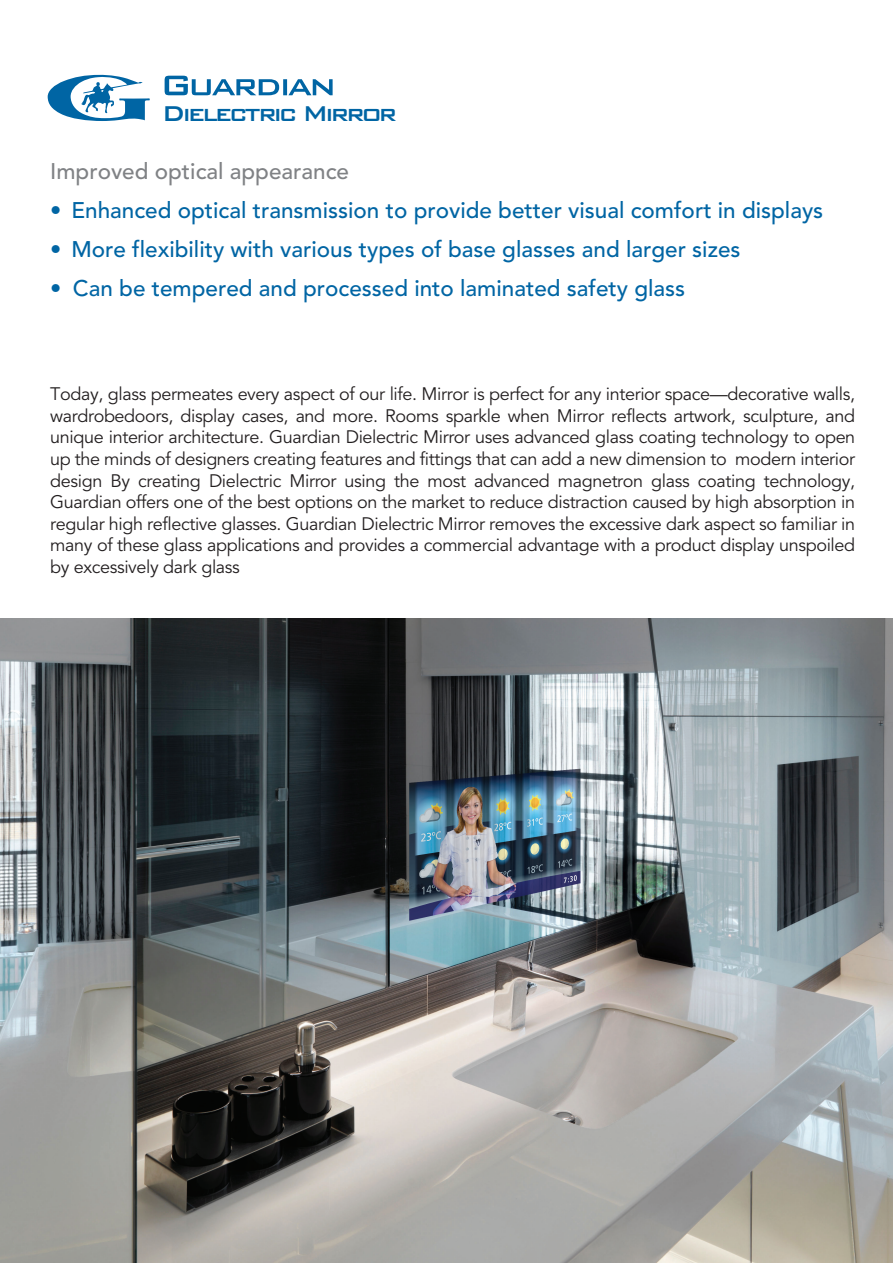
<style>
.page{position:relative;width:893px;height:1263px;background:#fff}
.page>*{position:absolute;margin:0;border:0;box-sizing:border-box;transform-origin:0 0}
.t1{font:500 28.65px "Bank Gothic BT";letter-spacing:-.1em;color:#0065a4}
.t2{font:500 22.5px "Avenir";color:#0065a4}
.t3{font:500 22.5px "Avenir";color:#808285}
.t4{font:18px/21.6px "Avenir";letter-spacing:-.02em;color:#231f20;text-align:justify}
</style>
<div class="page">
<img style="left:0;top:618px;width:893px;height:645px">
<svg style="left:165px;top:76px;width:168px;height:19px"></svg>
<svg style="left:48px;top:75px;width:102px;height:46px"></svg>
<h1 class="t1" style="left:162px;top:97px;width:237px">Dielectric Mirror</h1>
<p class="t3" style="left:50px;top:159px;width:300px">Improved optical appearance</p>
<p class="t2" style="left:50px;top:198px;width:775px">• Enhanced optical transmission to provide better visual comfort in displays</p>
<p class="t2" style="left:50px;top:237px;width:692px">• More flexibility with various types of base glasses and larger sizes</p>
<p class="t2" style="left:50px;top:276px;width:636px">• Can be tempered and processed into laminated safety glass</p>
<p class="t4" style="left:50px;top:384px;width:807px">Today, glass permeates every aspect of our life. Mirror is perfect for any interior space—decorative walls, wardrobedoors, display cases, and more. Rooms sparkle when Mirror reflects artwork, sculpture, and unique interior architecture. Guardian Dielectric Mirror uses advanced glass coating technology to open up the minds of designers creating features and fittings that can add a new dimension to modern interior design By creating Dielectric Mirror using the most advanced magnetron glass coating technology, Guardian offers one of the best options on the market to reduce distraction caused by high absorption in regular high reflective glasses. Guardian Dielectric Mirror removes the excessive dark aspect so familiar in many of these glass applications and provides a commercial advantage with a product display unspoiled by excessively dark glass</p>
</div>
